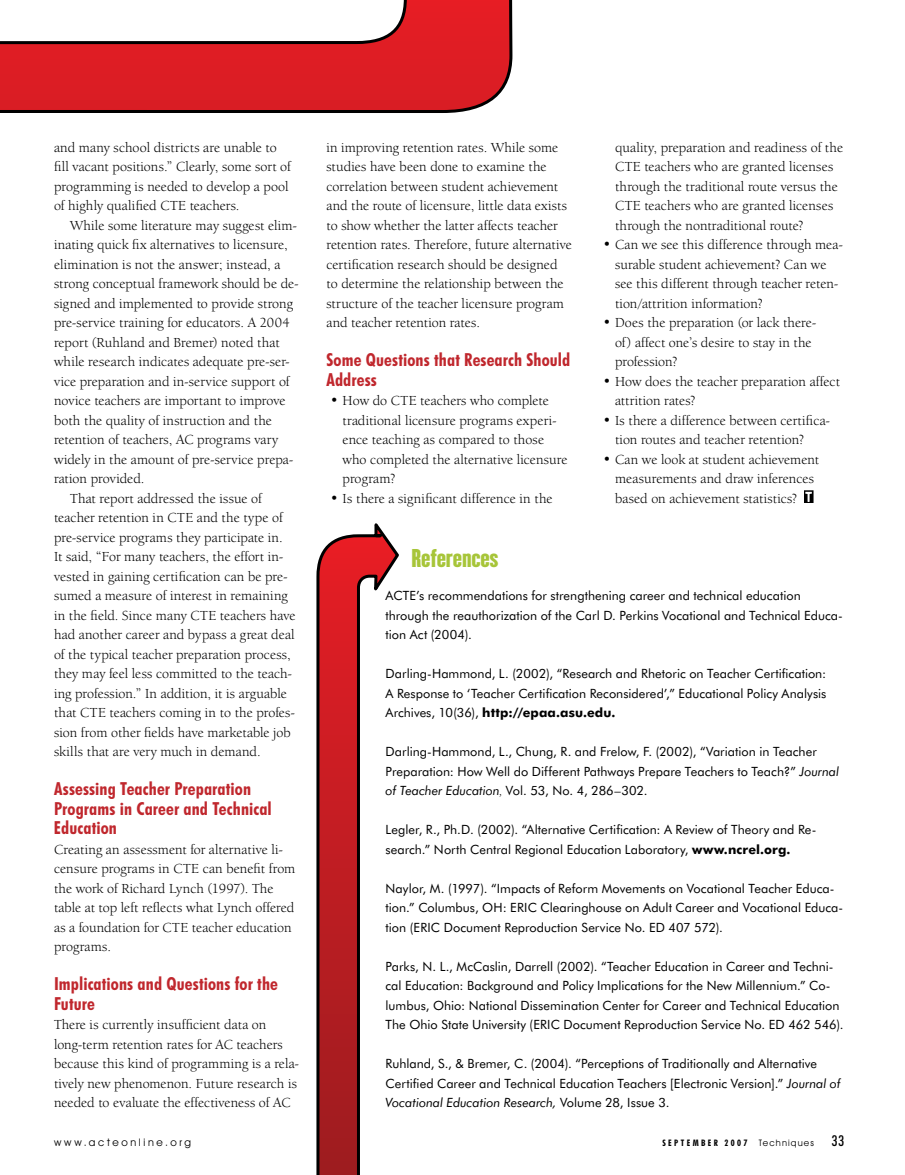
<style>
.page{position:relative;width:905px;height:1175px;background:#fff}
.page>*{position:absolute;margin:0;border:0;box-sizing:border-box;transform-origin:0 0}
.t1{font:22.5px "Champion HTF Lightweight";letter-spacing:-.01em;color:#a7c539}
.t2{font:700 condensed 18px/19.5px "Futura BT";letter-spacing:.005em;color:#c0272d}
.t3{font:14.25px/19.5px "Berkeley Oldstyle IT Cby BT";letter-spacing:.01em;color:#000}
.t4{font:12.75px/19.5px "Futura BT";color:#000}
.t5{font:10.5px "Avant Garde IT Cby BT";letter-spacing:.25em;color:#000}
.t6{font:700 condensed 9px "Futura BT";letter-spacing:.27em;color:#000}
.t7{font:9px "Avant Garde IT Cby BT";letter-spacing:.125em;color:#000}
.s1{font-weight:700}
.s2{font-style:italic}
.s3{font-family:"Berkeley Oldstyle IT Cby BT";font-style:italic}
.s4{font-family:"Futura BT";font-weight:500;font-stretch:condensed;font-size:15px}
</style>
<div class="page">
<svg style="left:0;top:0;width:512px;height:113px"></svg>
<div style="left:804px;top:491px;width:9px;height:11px;border:1px solid #000"></div>
<svg style="left:805px;top:492px;width:6px;height:9px"></svg>
<svg style="left:316px;top:523px;width:83px;height:651px"></svg>
<p class="t3" style="left:54px;top:137px;width:238px">and many school districts are unable to fill vacant positions.” Clearly, some sort of programming is needed to develop a pool of highly qualified CTE teachers.</p>
<p class="t3" style="left:70px;top:215px;width:228px">While some literature may suggest elim-</p>
<p class="t3" style="left:54px;top:235px;width:235px">inating quick fix alternatives to licensure,</p>
<p class="t3" style="left:54px;top:254px;width:228px">elimination is not the answer; instead, a</p>
<p class="t3" style="left:54px;top:274px;width:246px">strong conceptual framework should be de-</p>
<p class="t3" style="left:54px;top:293px;width:240px">signed and implemented to provide strong</p>
<p class="t3" style="left:54px;top:313px;width:237px">pre-service training for educators. A 2004</p>
<p class="t3" style="left:54px;top:332px;width:227px">report (Ruhland and Bremer) noted that</p>
<p class="t3" style="left:54px;top:352px;width:237px">while research indicates adequate pre-ser-</p>
<p class="t3" style="left:54px;top:371px;width:237px">vice preparation and in-service support of</p>
<p class="t3" style="left:54px;top:391px;width:233px">novice teachers are important to improve</p>
<p class="t3" style="left:54px;top:410px;width:219px">both the quality of instruction and the</p>
<p class="t3" style="left:54px;top:430px;width:225px">retention of teachers, AC programs vary</p>
<p class="t3" style="left:54px;top:449px;width:240px">widely in the amount of pre-service prepa-</p>
<p class="t3" style="left:54px;top:469px;width:92px">ration provided.</p>
<p class="t3" style="left:70px;top:488px;width:193px">That report addressed the issue of</p>
<p class="t3" style="left:54px;top:508px;width:230px">teacher retention in CTE and the type of</p>
<p class="t3" style="left:54px;top:527px;width:230px">pre-service programs they participate in.</p>
<p class="t3" style="left:54px;top:547px;width:230px">It said, “For many teachers, the effort in-</p>
<p class="t3" style="left:54px;top:566px;width:235px">vested in gaining certification can be pre-</p>
<p class="t3" style="left:54px;top:586px;width:235px">sumed a measure of interest in remaining</p>
<p class="t3" style="left:54px;top:605px;width:243px">in the field. Since many CTE teachers have</p>
<p class="t3" style="left:54px;top:625px;width:242px">had another career and bypass a great deal</p>
<p class="t3" style="left:54px;top:644px;width:238px">of the typical teacher preparation process,</p>
<p class="t3" style="left:54px;top:664px;width:239px">they may feel less committed to the teach-</p>
<p class="t3" style="left:54px;top:683px;width:234px">ing profession.” In addition, it is arguable</p>
<p class="t3" style="left:54px;top:703px;width:242px">that CTE teachers coming in to the profes-</p>
<p class="t3" style="left:54px;top:722px;width:238px">sion from other fields have marketable job</p>
<p class="t3" style="left:54px;top:742px;width:208px">skills that are very much in demand.</p>
<p class="t2" style="left:54px;top:779px;width:219px">Assessing Teacher Preparation<br>Programs in Career and Technical<br>Education</p>
<p class="t3" style="left:54px;top:839px;width:243px">Creating an assessment for alternative li&shy;censure programs in CTE can benefit from the work of Richard Lynch (1997). The table at top left reflects what Lynch offered as a foundation for CTE teacher education programs.</p>
<p class="t2" style="left:54px;top:974px;width:225px">Implications and Questions for the<br>Future</p>
<p class="t3" style="left:54px;top:1015px;width:246px">There is currently insufficient data on long-term retention rates for AC teachers because this kind of programming is a rela&shy;tively new phenomenon. Future research is needed to evaluate the effectiveness of AC</p>
<p class="t3" style="left:326px;top:137px;width:247px">in improving retention rates. While some studies have been done to examine the correlation between student achievement and the route of licensure, little data exists to show whether the latter affects teacher retention rates. Therefore, future alternative certification research should be designed to determine the relationship between the structure of the teacher licensure program and teacher retention rates.</p>
<p class="t2" style="left:326px;top:350px;width:245px">Some Questions that Research Should<br>Address</p>
<p class="t3" style="left:342px;top:391px;width:226px;text-indent:-12px">• How do CTE teachers who complete traditional licensure programs experi&shy;ence teaching as compared to those who completed the alternative licensure program?</p>
<p class="t3" style="left:330px;top:488px;width:224px">• Is there a significant difference in the</p>
<h1 class="t1" style="left:411px;top:543px;width:89px">References</h1>
<p class="t3" style="left:615px;top:137px;width:229px">quality, preparation and readiness of the CTE teachers who are granted licenses through the traditional route versus the CTE teachers who are granted licenses through the nontraditional route?</p>
<p class="t3" style="left:615px;top:235px;width:229px;text-indent:-12px">• Can we see this difference through mea&shy;surable student achievement? Can we see this different through teacher reten&shy;tion/attrition information?</p>
<p class="t3" style="left:615px;top:313px;width:202px;text-indent:-12px">• Does the preparation (or lack there&shy;of) affect one’s desire to stay in the profession?</p>
<p class="t3" style="left:615px;top:371px;width:226px;text-indent:-12px">• How does the teacher preparation affect attrition rates?</p>
<p class="t3" style="left:615px;top:410px;width:216px;text-indent:-12px">• Is there a difference between certifica&shy;tion routes and teacher retention?</p>
<p class="t3" style="left:615px;top:449px;width:205px;text-indent:-12px">• Can we look at student achievement measurements and draw inferences based on achievement statistics?</p>
<p class="t4" style="left:385px;top:586px;width:458px">ACTE’s recommendations for strengthening career and technical education through the reauthorization of the Carl D. Perkins Vocational and Technical Educa&shy;tion Act (2004).</p>
<p class="t4" style="left:385px;top:664px;width:442px;text-align:justify">Darling-Hammond, L. (2002), “Research and Rhetoric on Teacher Certification:<br>A Response to ‘Teacher Certification Reconsidered’,” Educational Policy Analysis Archives, 10(36), <span class="s1">http://epaa.asu.edu.</span></p>
<p class="t4" style="left:385px;top:742px;width:455px">Darling-Hammond, L., Chung, R. and Frelow, F. (2002), “Variation in Teacher<br>Preparation: How Well do Different Pathways Prepare Teachers to Teach?” <span class="s2">Journal of Teacher Education</span><span class="s3">,</span> Vol. 53, No. 4, 286–302.</p>
<p class="t4" style="left:385px;top:820px;width:432px">Legler, R., Ph.D. (2002). “Alternative Certification: A Review of Theory and Re&shy;search.” North Central Regional Education Laboratory, <span class="s1">www.ncrel.org.</span></p>
<p class="t4" style="left:385px;top:878px;width:459px">Naylor, M. (1997). “Impacts of Reform Movements on Vocational Teacher Educa&shy;tion.” Columbus, OH: ERIC Clearinghouse on Adult Career and Vocational Educa&shy;tion (ERIC Document Reproduction Service No. ED 407 572).</p>
<p class="t4" style="left:385px;top:956px;width:459px">Parks, N. L., McCaslin, Darrell (2002). “Teacher Education in Career and Techni&shy;cal Education: Background and Policy Implications for the New Millennium.” Co&shy;lumbus, Ohio: National Dissemination Center for Career and Technical Education The Ohio State University (ERIC Document Reproduction Service No. ED 462 546).</p>
<p class="t4" style="left:385px;top:1054px;width:456px">Ruhland, S., &amp; Bremer, C. (2004). “Perceptions of Traditionally and Alternative<br>Certified Career and Technical Education Teachers [Electronic Version].” <span class="s2">Journal of<br>Vocational Education Research,</span> Volume 28, Issue 3.</p>
<p class="t5" style="left:54px;top:1136px;width:138px">www.acteonline.org</p>
<p class="t6" style="left:662px;top:1137px;width:86px">September 2007</p>
<p class="t7" style="left:758px;top:1137px;width:80px">Techniques <span class="s4">33</span></p>
</div>
